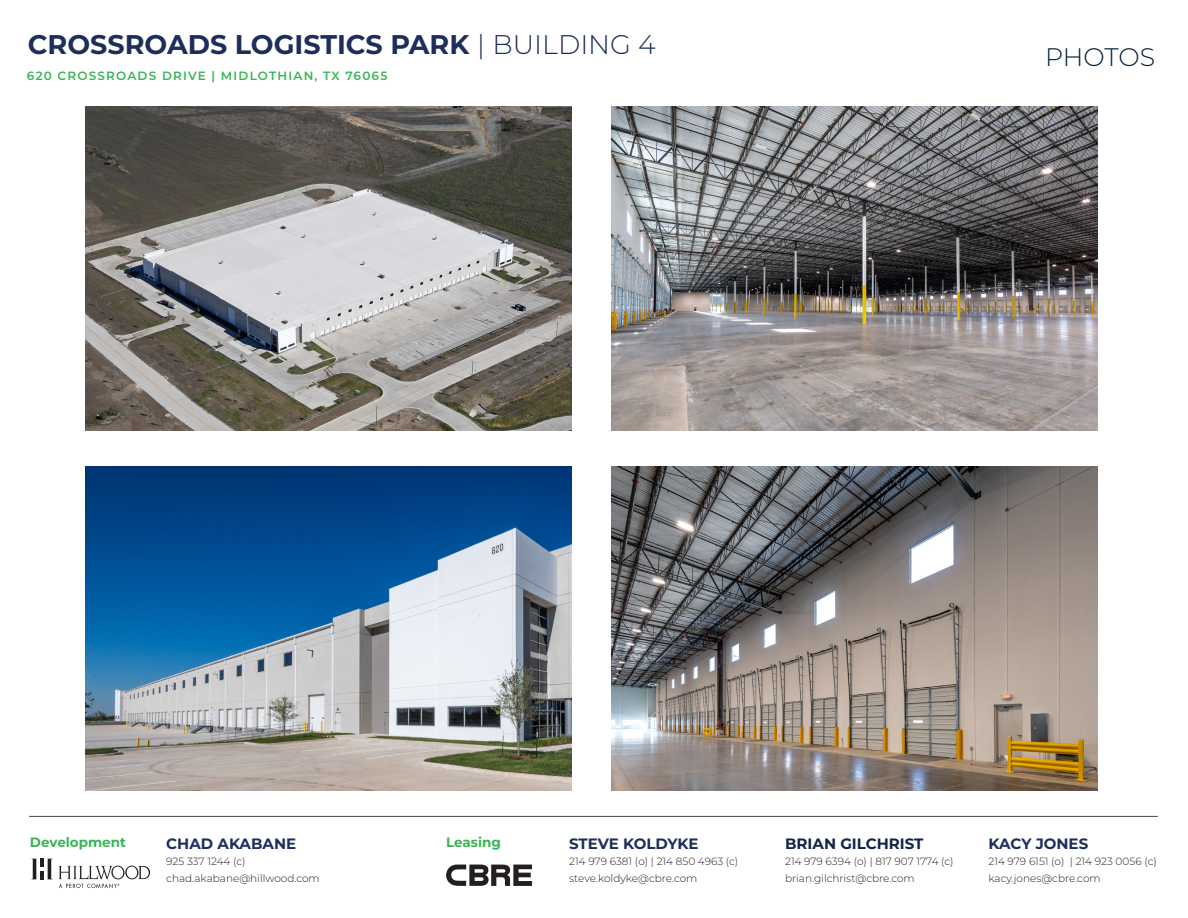
<style>
.page{position:relative;width:1188px;height:918px;background:#fff}
.page>*{position:absolute;margin:0;border:0;box-sizing:border-box;transform-origin:0 0}
.t1{font:700 27px "Montserrat";color:#1d2e5c}
.t2{font:300 25.35px "Montserrat";letter-spacing:-.01em;color:#002340}
.t3{font:700 15px "Montserrat";color:#1d2e5c}
.t4{font:700 15px "Montserrat";color:#11254a}
.t5{font:700 13.5px "Montserrat";color:#3ab555}
.t6{font:600 12px "Montserrat";letter-spacing:.1em;color:#3ab555}
.t7{font:300 10.5px "Montserrat";color:#231f20}
.s1{font-weight:300}
</style>
<div class="page">
<img style="left:85px;top:106px;width:486px;height:324px">
<img style="left:612px;top:106px;width:486px;height:324px">
<img style="left:85px;top:466px;width:486px;height:324px">
<img style="left:612px;top:466px;width:486px;height:324px">
<hr style="left:29px;top:816px;width:1129px;height:1px;background:#57585a">
<svg style="left:32px;top:859px;width:20px;height:20px"></svg>
<svg style="left:59px;top:866px;width:91px;height:22px"></svg>
<svg style="left:446px;top:865px;width:86px;height:21px"></svg>
<p class="t1" style="left:28px;top:25px;width:629px">CROSSROADS LOGISTICS PARK <span class="s1">| BUILDING 4</span></p>
<p class="t6" style="left:27px;top:67px;width:362px">620 CROSSROADS DRIVE | MIDLOTHIAN, TX 76065</p>
<p class="t2" style="left:1045px;top:40px;width:112px">PHOTOS</p>
<p class="t5" style="left:30px;top:833px;width:98px">Development</p>
<p class="t5" style="left:446px;top:833px;width:56px">Leasing</p>
<p class="t3" style="left:569px;top:832px;width:131px">STEVE KOLDYKE</p>
<p class="t7" style="left:569px;top:854px;width:171px">214 979 6381 (o) | 214 850 4963 (c)</p>
<p class="t7" style="left:569px;top:871px;width:130px">steve.koldyke@cbre.com</p>
<p class="t3" style="left:166px;top:832px;width:132px">CHAD AKABANE</p>
<p class="t7" style="left:166px;top:854px;width:81px">925 337 1244 (c)</p>
<p class="t7" style="left:166px;top:871px;width:155px">chad.akabane@hillwood.com</p>
<p class="t4" style="left:785px;top:832px;width:140px">BRIAN GILCHRIST</p>
<p class="t7" style="left:785px;top:854px;width:170px">214 979 6394 (o) | 817 907 1774 (c)</p>
<p class="t7" style="left:785px;top:871px;width:131px">brian.gilchrist@cbre.com</p>
<p class="t3" style="left:988px;top:832px;width:101px">KACY JONES</p>
<p class="t7" style="left:988px;top:854px;width:170px">214 979 6151 (o) | 214 923 0056 (c)</p>
<p class="t7" style="left:988px;top:871px;width:114px">kacy.jones@cbre.com</p>
</div>
